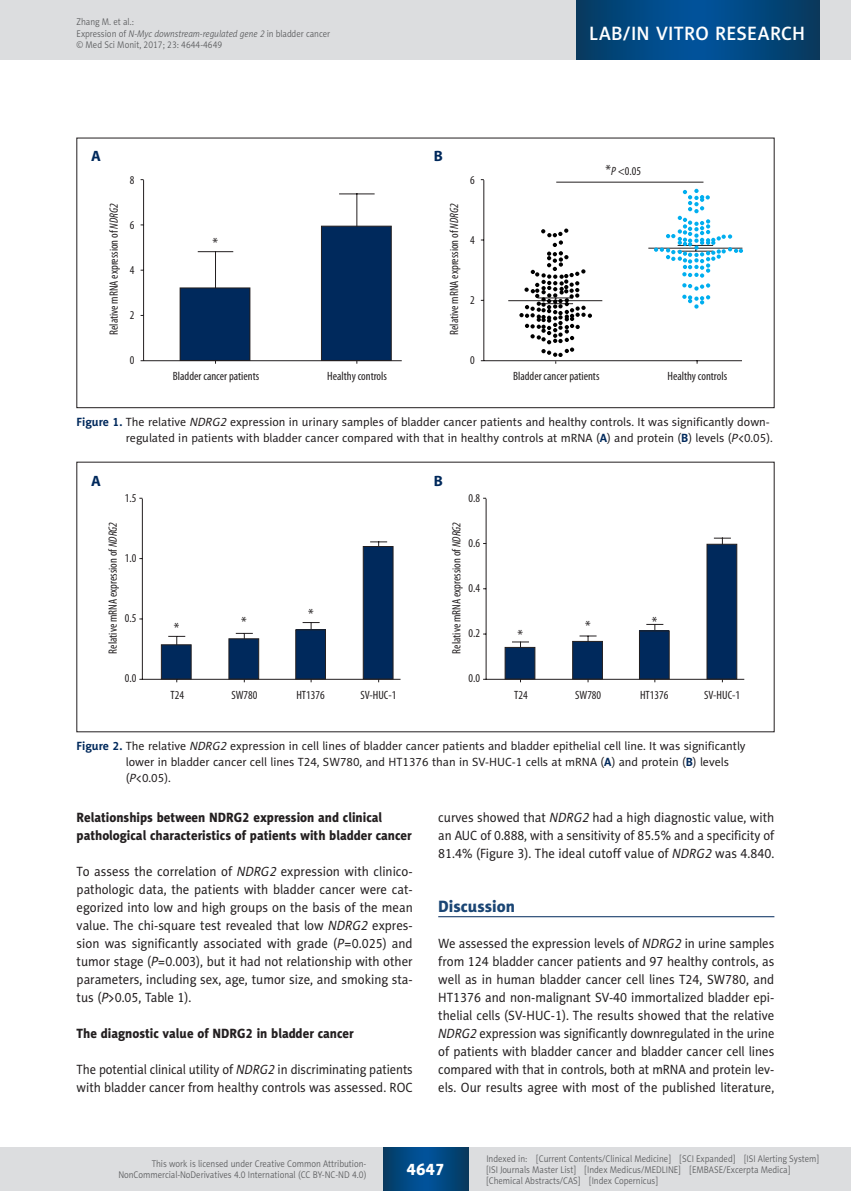
<style>
.page{position:relative;width:851px;height:1191px;background:#fff}
.page>*{position:absolute;margin:0;border:0;box-sizing:border-box;transform-origin:0 0}
.t1{font:19.5px "Naomi Sans EFN Medium";letter-spacing:.01em;color:#fff}
.MSM_Headline_1{font:16.5px "Naomi Sans EFN Heavy";color:#1a4574}
.t2{font:16.5px "Naomi Sans EFN Heavy";color:#fff}
.t3{font:condensed 15px "Myriad Pro";color:#231f20}
.t4{font:700 15px "Myriad Pro";color:#00295c}
.MSM_Body{font:13.5px/18px "Naomi Sans EFN";color:#231f20;text-align:justify;scale:.95 1}
.MSM_Headline_2{font:13.5px/18px "Naomi Sans EFN Heavy";color:#231f20;scale:.95 1}
.MSM_Body-2{font:13.5px/18px "Naomi Sans EFN";color:#231f20;scale:.93 1}
.MSM_Rycina_tytul{font:12px/15.8px "Naomi Sans EFN";color:#231f20;text-align:right}
.t5{font:condensed 12px "Myriad Pro";color:#231f20}
.t6{font:9.75px/11.2px "Naomi Sans EFN Light";color:#57585a;scale:.9 1}
.s1{font-style:italic}
.s2{font-size:15px}
.s3{font-weight:700;color:#00295c}
</style>
<div class="page">
<hr style="left:438px;top:916px;width:336px;height:1px;background:#00295c">
<hr style="left:140px;top:360px;width:261px;height:1px;background:#231f20">
<hr style="left:143px;top:180px;width:1px;height:181px;background:#231f20">
<svg style="left:179px;top:181px;width:525px;height:183px"></svg>
<div style="left:321px;top:226px;width:70px;height:135px;background:#00295c;border:1px solid #231f20"></div>
<hr style="left:480px;top:360px;width:261px;height:1px;background:#231f20">
<hr style="left:483px;top:180px;width:1px;height:181px;background:#231f20">
<hr style="left:508px;top:300px;width:94px;height:1px;background:#231f20">
<hr style="left:648px;top:248px;width:94px;height:1px;background:#231f20">
<svg style="left:653px;top:189px;width:90px;height:120px"></svg>
<svg style="left:519px;top:228px;width:73px;height:136px"></svg>
<div style="left:77px;top:138px;width:697px;height:270px;border:1px solid #231f20"></div>
<hr style="left:139px;top:679px;width:261px;height:1px;background:#231f20">
<hr style="left:142px;top:499px;width:1px;height:180px;background:#231f20">
<svg style="left:168px;top:636px;width:17px;height:1px"></svg>
<hr style="left:176px;top:636px;width:1px;height:46px;background:#231f20">
<div style="left:161px;top:644px;width:30px;height:35px;background:#00295c;border:1px solid #231f20"></div>
<svg style="left:236px;top:633px;width:17px;height:1px"></svg>
<hr style="left:244px;top:633px;width:1px;height:49px;background:#231f20">
<div style="left:228px;top:638px;width:31px;height:41px;background:#00295c;border:1px solid #231f20"></div>
<svg style="left:295px;top:541px;width:93px;height:142px"></svg>
<div style="left:363px;top:546px;width:30px;height:133px;background:#00295c;border:1px solid #231f20"></div>
<hr style="left:483px;top:679px;width:261px;height:1px;background:#231f20">
<hr style="left:485px;top:499px;width:1px;height:180px;background:#231f20">
<svg style="left:512px;top:641px;width:17px;height:1px"></svg>
<hr style="left:520px;top:642px;width:1px;height:40px;background:#231f20">
<div style="left:504px;top:647px;width:31px;height:32px;background:#00295c;border:1px solid #231f20"></div>
<svg style="left:579px;top:635px;width:17px;height:1px"></svg>
<hr style="left:587px;top:636px;width:1px;height:46px;background:#231f20">
<div style="left:572px;top:641px;width:30px;height:38px;background:#00295c;border:1px solid #231f20"></div>
<svg style="left:638px;top:537px;width:93px;height:146px"></svg>
<div style="left:706px;top:544px;width:31px;height:135px;background:#00295c;border:1px solid #231f20"></div>
<div style="left:0;top:1148px;width:850px;height:43px;background:#dcdddf"></div>
<svg style="left:383px;top:1147px;width:85px;height:43px;background:#02477e"></svg>
<div style="left:0;top:0;width:850px;height:60px;background:#dcdddf"></div>
<svg style="left:576px;top:0;width:243px;height:60px;background:#02477e"></svg>
<p class="t6" style="left:77px;top:16px;width:283px">Zhang M. et al.:<br>Expression of <span class="s1">N-Myc downstream-regulated gene 2</span> in bladder cancer © Med Sci Monit, 2017; 23: 4644-4649</p>
<h1 class="t1" style="left:589px;top:22px;width:217px">LAB/IN VITRO RESEARCH</h1>
<p class="t4" style="left:91px;top:147px;width:11px">A</p>
<p class="t4" style="left:433px;top:147px;width:11px">B</p>
<p class="t5" style="left:107px;top:335px;width:133px;rotate:-90deg">Relative mRNA expression of <span class="s1">NDRG2</span></p>
<p class="t5" style="left:130px;top:172px;width:6px">8</p>
<p class="t5" style="left:130px;top:217px;width:6px">6</p>
<p class="t5" style="left:130px;top:262px;width:6px">4</p>
<p class="t5" style="left:130px;top:307px;width:6px">2</p>
<p class="t5" style="left:130px;top:352px;width:6px">0</p>
<p class="t3" style="left:212px;top:234px;width:7px">*</p>
<p class="t5" style="left:173px;top:369px;width:88px">Bladder cancer patients</p>
<p class="t5" style="left:327px;top:369px;width:61px">Healthy controls</p>
<p class="t5" style="left:447px;top:335px;width:133px;rotate:-90deg">Relative mRNA expression of <span class="s1">NDRG2</span></p>
<p class="t5" style="left:470px;top:172px;width:6px">6</p>
<p class="t5" style="left:470px;top:232px;width:6px">4</p>
<p class="t5" style="left:470px;top:292px;width:6px">2</p>
<p class="t5" style="left:470px;top:352px;width:6px">0</p>
<p class="t5" style="left:605px;top:164px;width:37px"><span class="s2">*</span><span class="s1">P</span> &lt;0.05</p>
<p class="t5" style="left:513px;top:369px;width:88px">Bladder cancer patients</p>
<p class="t5" style="left:667px;top:369px;width:61px">Healthy controls</p>
<p class="MSM_Rycina_tytul" style="left:77px;top:414px;width:697px"><span class="s3">Figure 1.</span> The relative <span class="s1">NDRG2</span> expression in urinary samples of bladder cancer patients and healthy controls. It was significantly down&shy;regulated in patients with bladder cancer compared with that in healthy controls at mRNA (<span class="s3">A</span>) and protein (<span class="s3">B</span>) levels (<span class="s1">P</span>&lt;0.05).</p>
<p class="t4" style="left:91px;top:471px;width:11px">A</p>
<p class="t4" style="left:433px;top:471px;width:11px">B</p>
<p class="t5" style="left:125px;top:491px;width:13px">1.5</p>
<p class="t5" style="left:105px;top:653px;width:133px;rotate:-90deg">Relative mRNA expression of <span class="s1">NDRG2</span></p>
<p class="t5" style="left:125px;top:551px;width:13px">1.0</p>
<p class="t5" style="left:125px;top:611px;width:13px">0.5</p>
<p class="t5" style="left:125px;top:671px;width:13px">0.0</p>
<p class="t3" style="left:174px;top:619px;width:7px">*</p>
<p class="t3" style="left:241px;top:612px;width:7px">*</p>
<p class="t3" style="left:308px;top:605px;width:7px">*</p>
<p class="t5" style="left:170px;top:687px;width:15px">T24</p>
<p class="t5" style="left:231px;top:687px;width:28px">SW780</p>
<p class="t5" style="left:296px;top:687px;width:30px">HT1376</p>
<p class="t5" style="left:360px;top:687px;width:37px">SV-HUC-1</p>
<p class="t5" style="left:468px;top:491px;width:13px">0.8</p>
<p class="t5" style="left:468px;top:536px;width:13px">0.6</p>
<p class="t5" style="left:468px;top:581px;width:13px">0.4</p>
<p class="t5" style="left:468px;top:626px;width:13px">0.2</p>
<p class="t5" style="left:468px;top:671px;width:13px">0.0</p>
<p class="t5" style="left:449px;top:653px;width:133px;rotate:-90deg">Relative mRNA expression of <span class="s1">NDRG2</span></p>
<p class="t3" style="left:517px;top:625px;width:7px">*</p>
<p class="t3" style="left:585px;top:617px;width:7px">*</p>
<p class="t3" style="left:651px;top:612px;width:7px">*</p>
<p class="t5" style="left:514px;top:687px;width:15px">T24</p>
<p class="t5" style="left:575px;top:687px;width:28px">SW780</p>
<p class="t5" style="left:640px;top:687px;width:30px">HT1376</p>
<p class="t5" style="left:704px;top:687px;width:37px">SV-HUC-1</p>
<p class="MSM_Rycina_tytul" style="left:126px;top:738px;width:621px;text-align:left;text-indent:-49px"><span class="s3">Figure 2.</span> The relative <span class="s1">NDRG2</span> expression in cell lines of bladder cancer patients and bladder epithelial cell line. It was significantly lower in bladder cancer cell lines T24, SW780, and HT1376 than in SV-HUC-1 cells at mRNA (<span class="s3">A</span>) and protein (<span class="s3">B</span>) levels (<span class="s1">P</span>&lt;0.05).</p>
<p class="MSM_Headline_2" style="left:77px;top:808px;width:354px">Relationships between NDRG2 expression and clinical pathological characteristics of patients with bladder cancer</p>
<p class="MSM_Body" style="left:77px;top:862px;width:355px">To assess the correlation of <span class="s1">NDRG2</span> expression with clinico&shy;pathologic data, the patients with bladder cancer were cat&shy;egorized into low and high groups on the basis of the mean value. The chi-square test revealed that low <span class="s1">NDRG2</span> expres&shy;sion was significantly associated with grade (<span class="s1">P</span>=0.025) and tumor stage (<span class="s1">P</span>=0.003), but it had not relationship with other parameters, including sex, age, tumor size, and smoking sta&shy;tus (<span class="s1">P</span>&gt;0.05, Table 1).</p>
<p class="MSM_Headline_2" style="left:77px;top:1024px;width:293px">The diagnostic value of NDRG2 in bladder cancer</p>
<p class="MSM_Body-2" style="left:77px;top:1060px;width:363px">The potential clinical utility of <span class="s1">NDRG2</span> in discriminating patients with bladder cancer from healthy controls was assessed. ROC</p>
<p class="MSM_Body" style="left:438px;top:808px;width:355px">curves showed that <span class="s1">NDRG2</span> had a high diagnostic value, with an AUC of 0.888, with a sensitivity of 85.5% and a specificity of 81.4% (Figure 3). The ideal cutoff value of <span class="s1">NDRG2</span> was 4.840.</p>
<p class="MSM_Headline_1" style="left:438px;top:896px;width:78px">Discussion</p>
<p class="MSM_Body" style="left:438px;top:934px;width:355px">We assessed the expression levels of <span class="s1">NDRG2</span> in urine samples from 124 bladder cancer patients and 97 healthy controls, as well as in human bladder cancer cell lines T24, SW780, and HT1376 and non-malignant SV-40 immortalized bladder epi&shy;thelial cells (SV-HUC-1). The results showed that the relative <span class="s1">NDRG2</span> expression was significantly downregulated in the urine of patients with bladder cancer and bladder cancer cell lines compared with that in controls, both at mRNA and protein lev&shy;els. Our results agree with most of the published literature,</p>
<p class="t6" style="left:118px;top:1158px;width:277px;text-align:right">This work is licensed under Creative Common Attribution-<br>NonCommercial-NoDerivatives 4.0 International (CC BY-NC-ND 4.0)</p>
<p class="t2" style="left:406px;top:1159px;width:40px">4647</p>
<p class="t6" style="left:486px;top:1152px;width:371px">Indexed in: [Current Contents/Clinical Medicine] [SCI Expanded] [ISI Alerting System] [ISI Journals Master List] [Index Medicus/MEDLINE] [EMBASE/Excerpta Medica] [Chemical Abstracts/CAS] [Index Copernicus]</p>
</div>
